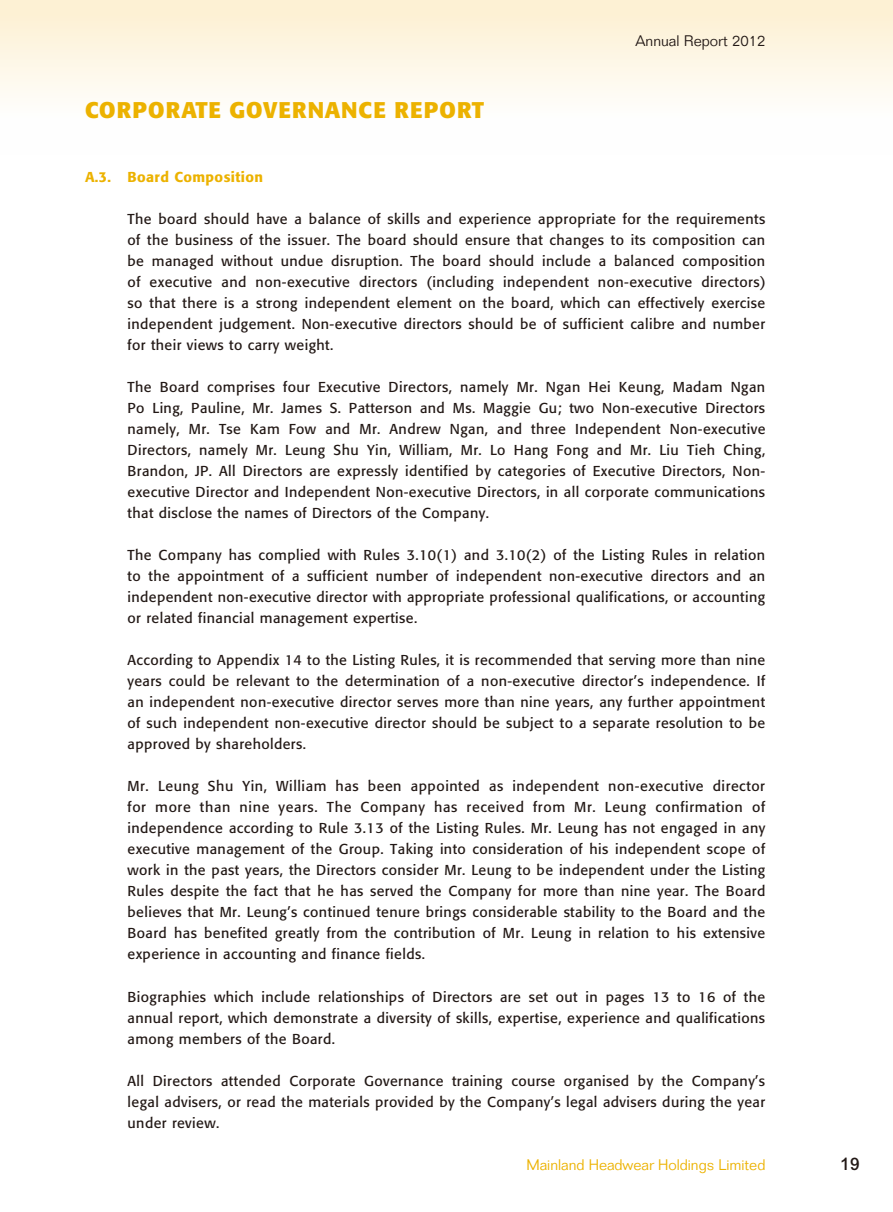
<style>
.page{position:relative;width:893px;height:1212px;background:#fff}
.page>*{position:absolute;margin:0;border:0;box-sizing:border-box;transform-origin:0 0}
.t1{font:700 22.5px "Formata";letter-spacing:.05em;color:#ecb200}
.t2{font:500 17.25px "Arial MT Std";color:#231916}
.t3{font:300 15px "Folio Std";color:#ecb200}
.t4{font:300 15px "Folio Std";color:#231916}
.t5{font:14.25px/21px "Formata";letter-spacing:.03em;color:#231916;text-align:justify}
.t6{font:500 14.25px "Formata";letter-spacing:.03em;color:#ecb200}
</style>
<div class="page">
<div style="left:0;top:0;width:893px;height:155px;background:linear-gradient(to bottom,#fdf0d2,#feffff)"></div>
<hr style="left:0;top:0;width:1px;height:155px;background:#fdf1d4">
<h1 class="t1" style="left:85px;top:96px;width:400px">CORPORATE GOVERNANCE REPORT</h1>
<p class="t4" style="left:636px;top:32px;width:131px">Annual Report 2012</p>
<p class="t6" style="left:85px;top:168px;width:180px">A.3. Board Composition</p>
<p class="t5" style="left:128px;top:209px;width:640px">The board should have a balance of skills and experience appropriate for the requirements of the business of the issuer. The board should ensure that changes to its composition can be managed without undue disruption. The board should include a balanced composition of executive and non-executive directors (including independent non-executive directors) so that there is a strong independent element on the board, which can effectively exercise independent judgement. Non-executive directors should be of sufficient calibre and number for their views to carry weight.</p>
<p class="t5" style="left:128px;top:377px;width:639px">The Board comprises four Executive Directors, namely Mr. Ngan Hei Keung, Madam Ngan Po Ling, Pauline, Mr. James S. Patterson and Ms. Maggie Gu; two Non-executive Directors namely, Mr. Tse Kam Fow and Mr. Andrew Ngan, and three Independent Non-executive Directors, namely Mr. Leung Shu Yin, William, Mr. Lo Hang Fong and Mr. Liu Tieh Ching, Brandon, JP. All Directors are expressly identified by categories of Executive Directors, Non&shy;executive Director and Independent Non-executive Directors, in all corporate communications that disclose the names of Directors of the Company.</p>
<p class="t5" style="left:128px;top:545px;width:639px">The Company has complied with Rules 3.10(1) and 3.10(2) of the Listing Rules in relation to the appointment of a sufficient number of independent non-executive directors and an independent non-executive director with appropriate professional qualifications, or accounting or related financial management expertise.</p>
<p class="t5" style="left:128px;top:650px;width:639px">According to Appendix 14 to the Listing Rules, it is recommended that serving more than nine years could be relevant to the determination of a non-executive director’s independence. If an independent non-executive director serves more than nine years, any further appointment of such independent non-executive director should be subject to a separate resolution to be approved by shareholders.</p>
<p class="t5" style="left:128px;top:776px;width:639px">Mr. Leung Shu Yin, William has been appointed as independent non-executive director for more than nine years. The Company has received from Mr. Leung confirmation of independence according to Rule 3.13 of the Listing Rules. Mr. Leung has not engaged in any executive management of the Group. Taking into consideration of his independent scope of work in the past years, the Directors consider Mr. Leung to be independent under the Listing Rules despite the fact that he has served the Company for more than nine year. The Board believes that Mr. Leung’s continued tenure brings considerable stability to the Board and the Board has benefited greatly from the contribution of Mr. Leung in relation to his extensive experience in accounting and finance fields.</p>
<p class="t5" style="left:128px;top:986px;width:639px">Biographies which include relationships of Directors are set out in pages 13 to 16 of the annual report, which demonstrate a diversity of skills, expertise, experience and qualifications among members of the Board.</p>
<p class="t5" style="left:128px;top:1070px;width:639px">All Directors attended Corporate Governance training course organised by the Company’s legal advisers, or read the materials provided by the Company’s legal advisers during the year under review.</p>
<p class="t3" style="left:526px;top:1156px;width:240px">Mainland Headwear Holdings Limited</p>
<p class="t2" style="left:840px;top:1154px;width:21px">19</p>
</div>
